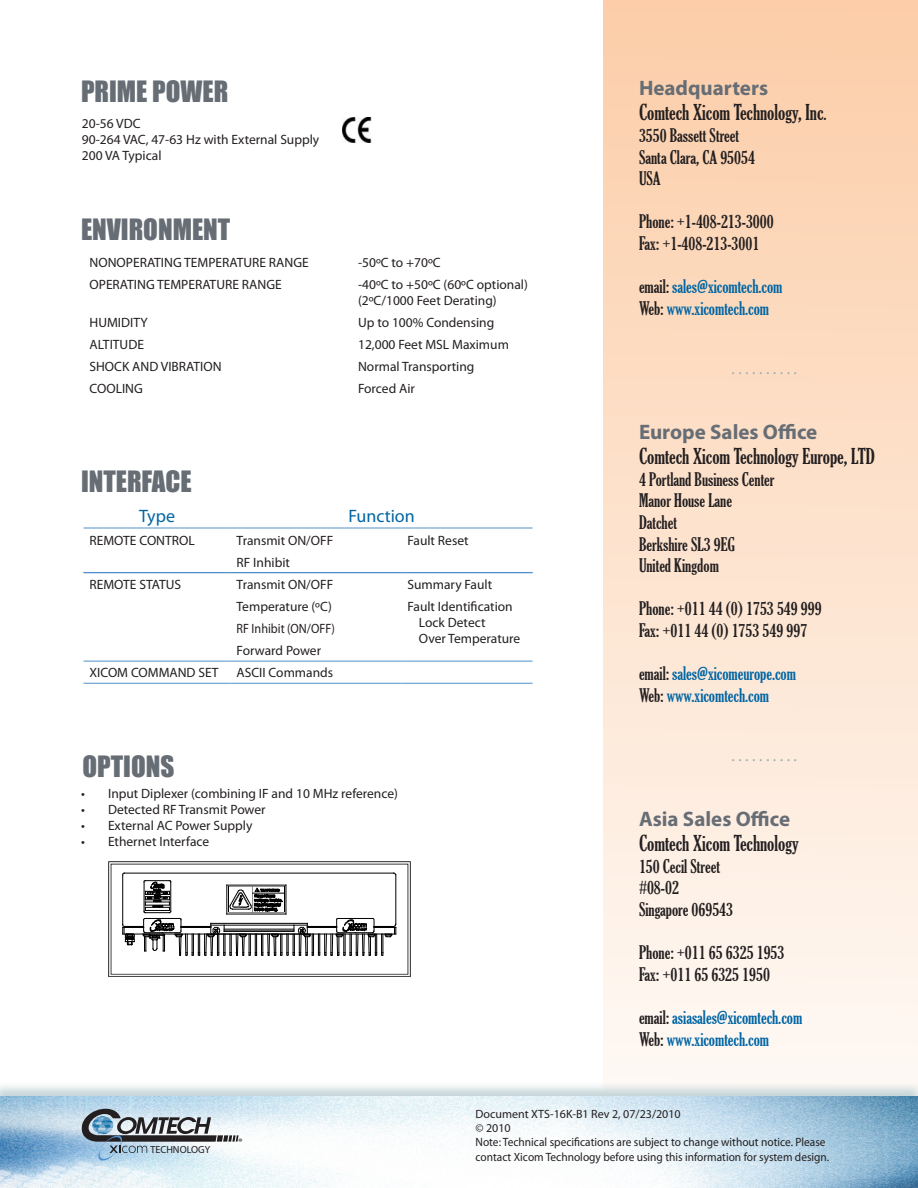
<style>
.page{position:relative;width:918px;height:1188px;background:#fff}
.page>*{position:absolute;margin:0;border:0;box-sizing:border-box;transform-origin:0 0}
.Sub-Heading{font:27px "Impact";color:#676d75}
.t1{font:extra-condensed 21px "Gloucester";color:#231f20}
.t2{font:700 21px "Myriad Pro";color:#676d75}
.t3{font:extra-condensed 18px "Gloucester";color:#231f20}
.t4{font:extra-condensed 18px "Gloucester";color:#0065a4}
.t5{font:18px "Myriad Pro";color:#0065a4}
.t6{font:16.5px "Myriad Pro";color:#9db0af}
.t7{font:13.5px "Myriad Pro";color:#231f20}
.t8{font:13.5px "Myriad Pro";color:#231f20;scale:.9 1}
.Footer_-_Copyright{font:12px/14.4px "Myriad Pro";color:#231f20;scale:.95 1}
.Footer_-_Copyright-2{font:12px "Myriad Pro";color:#231f20}
.t9{font:10.35px "Myriad Pro";color:#231f20}
.s1{font-size:18px}
.s2{color:#231f20}
</style>
<div class="page">
<div style="left:603px;top:0;width:315px;height:1095px;background:linear-gradient(to bottom,#fccda8,#fef9f5)"></div>
<svg style="left:0;top:1082px;width:918px;height:14px"></svg>
<img style="left:0;top:1096px;width:918px;height:92px">
<svg style="left:78px;top:1103px;width:164px;height:58px;background:#a7b7c2"></svg>
<hr style="left:84px;top:572px;width:147px;height:1px;background:#5090cc">
<hr style="left:84px;top:573px;width:147px;height:1px;background:#5090cc">
<hr style="left:231px;top:572px;width:171px;height:1px;background:#5090cc">
<hr style="left:231px;top:573px;width:171px;height:1px;background:#5090cc">
<hr style="left:402px;top:572px;width:131px;height:1px;background:#5090cc">
<hr style="left:402px;top:573px;width:131px;height:1px;background:#5090cc">
<hr style="left:84px;top:528px;width:147px;height:1px;background:#5090cc">
<hr style="left:231px;top:528px;width:171px;height:1px;background:#5090cc">
<hr style="left:402px;top:528px;width:131px;height:1px;background:#5090cc">
<hr style="left:84px;top:683px;width:147px;height:1px;background:#5090cc">
<hr style="left:231px;top:683px;width:171px;height:1px;background:#5090cc">
<hr style="left:402px;top:683px;width:131px;height:1px;background:#5090cc">
<hr style="left:84px;top:661px;width:147px;height:1px;background:#5090cc">
<hr style="left:231px;top:661px;width:171px;height:1px;background:#5090cc">
<hr style="left:402px;top:661px;width:131px;height:1px;background:#5090cc">
<div style="left:110px;top:863px;width:299px;height:113px;border:1px solid #fcfdfe"></div>
<svg style="left:122px;top:872px;width:275px;height:84px"></svg>
<img style="left:342px;top:118px;width:30px;height:25px">
<p class="Sub-Heading" style="left:81px;top:71px;width:149px">PRIME POWER</p>
<p class="t7" style="left:82px;top:115px;width:60px">20-56 VDC</p>
<p class="t7" style="left:82px;top:131px;width:239px">90-264 VAC, 47-63 Hz with External Supply</p>
<p class="t7" style="left:82px;top:148px;width:81px">200 VA Typical</p>
<p class="Sub-Heading" style="left:81px;top:209px;width:151px">ENVIRONMENT</p>
<p class="t7" style="left:90px;top:254px;width:221px">NONOPERATING TEMPERATURE RANGE</p>
<p class="t7" style="left:358px;top:254px;width:84px">-50ºC to +70ºC</p>
<p class="t7" style="left:90px;top:276px;width:194px">OPERATING TEMPERATURE RANGE</p>
<p class="t7" style="left:358px;top:276px;width:171px">-40ºC to +50ºC (60ºC optional)</p>
<p class="t7" style="left:358px;top:292px;width:140px">(2ºC/1000 Feet Derating)</p>
<p class="t7" style="left:90px;top:314px;width:60px">HUMIDITY</p>
<p class="t7" style="left:358px;top:314px;width:138px">Up to 100% Condensing</p>
<p class="t7" style="left:90px;top:336px;width:56px">ALTITUDE</p>
<p class="t7" style="left:358px;top:336px;width:152px">12,000 Feet MSL Maximum</p>
<p class="t7" style="left:90px;top:358px;width:134px">SHOCK AND VIBRATION</p>
<p class="t7" style="left:358px;top:358px;width:118px">Normal Transporting</p>
<p class="t7" style="left:90px;top:381px;width:55px">COOLING</p>
<p class="t7" style="left:358px;top:381px;width:58px">Forced Air</p>
<p class="Sub-Heading" style="left:81px;top:461px;width:112px">INTERFACE</p>
<p class="t5" style="left:139px;top:505px;width:37px">Type</p>
<p class="t5" style="left:348px;top:505px;width:68px">Function</p>
<p class="t7" style="left:90px;top:532px;width:107px">REMOTE CONTROL</p>
<p class="t7" style="left:237px;top:532px;width:98px">Transmit ON/OFF</p>
<p class="t7" style="left:408px;top:532px;width:63px">Fault Reset</p>
<p class="t7" style="left:237px;top:554px;width:55px">RF Inhibit</p>
<p class="t7" style="left:90px;top:576px;width:93px">REMOTE STATUS</p>
<p class="t7" style="left:237px;top:576px;width:98px">Transmit ON/OFF</p>
<p class="t7" style="left:408px;top:576px;width:86px">Summary Fault</p>
<p class="t7" style="left:237px;top:598px;width:97px">Temperature (ºC)</p>
<p class="t7" style="left:408px;top:598px;width:107px">Fault Identification</p>
<p class="t7" style="left:419px;top:614px;width:68px">Lock Detect</p>
<p class="t7" style="left:419px;top:630px;width:103px">Over Temperature</p>
<p class="t8" style="left:237px;top:620px;width:111px">RF Inhibit (ON/OFF)</p>
<p class="t7" style="left:237px;top:642px;width:86px">Forward Power</p>
<p class="t7" style="left:90px;top:664px;width:131px">XICOM COMMAND SET</p>
<p class="t7" style="left:237px;top:664px;width:98px">ASCII Commands</p>
<p class="Sub-Heading" style="left:82px;top:746px;width:93px">OPTIONS</p>
<p class="t7" style="left:81px;top:785px;width:318px">• Input Diplexer (combining IF and 10 MHz reference)</p>
<p class="t7" style="left:81px;top:801px;width:186px">• Detected RF Transmit Power</p>
<p class="t7" style="left:81px;top:817px;width:173px">• External AC Power Supply</p>
<p class="t7" style="left:81px;top:833px;width:130px">• Ethernet Interface</p>
<p class="t2" style="left:639px;top:74px;width:131px">Headquarters</p>
<p class="t1" style="left:639px;top:101px;width:189px">Comtech Xicom Technology, Inc<span class="s1">.</span></p>
<p class="t3" style="left:639px;top:125px;width:102px">3550 Bassett Street</p>
<p class="t3" style="left:639px;top:147px;width:118px">Santa Clara, CA 95054</p>
<p class="t3" style="left:639px;top:168px;width:23px">USA</p>
<p class="t3" style="left:639px;top:212px;width:136px">Phone: +1-408-213-3000</p>
<p class="t3" style="left:639px;top:233px;width:122px">Fax: +1-408-213-3001</p>
<p class="t4" style="left:639px;top:276px;width:145px"><span class="s2">email:</span> sales@xicomtech.com</p>
<p class="t4" style="left:639px;top:298px;width:132px"><span class="s2">Web:</span> www.xicomtech.com</p>
<p class="t6" style="left:731px;top:359px;width:67px">. . . . . . . . . .</p>
<p class="t2" style="left:639px;top:418px;width:180px">Europe Sales Office</p>
<p class="t1" style="left:639px;top:444px;width:238px">Comtech Xicom Technology Europe, LTD</p>
<p class="t3" style="left:639px;top:469px;width:137px">4 Portland Business Center</p>
<p class="t3" style="left:639px;top:491px;width:95px">Manor House Lane</p>
<p class="t3" style="left:639px;top:512px;width:40px">Datchet</p>
<p class="t3" style="left:639px;top:534px;width:97px">Berkshire SL3 9EG</p>
<p class="t3" style="left:639px;top:555px;width:81px">United Kingdom</p>
<p class="t3" style="left:639px;top:599px;width:184px">Phone: +011 44 (0) 1753 549 999</p>
<p class="t3" style="left:639px;top:620px;width:170px">Fax: +011 44 (0) 1753 549 997</p>
<p class="t4" style="left:639px;top:663px;width:159px"><span class="s2">email:</span> sales@xicomeurope.com</p>
<p class="t4" style="left:639px;top:685px;width:132px"><span class="s2">Web:</span> www.xicomtech.com</p>
<p class="t6" style="left:731px;top:746px;width:67px">. . . . . . . . . .</p>
<p class="t2" style="left:639px;top:805px;width:153px">Asia Sales Office</p>
<p class="t1" style="left:639px;top:831px;width:161px">Comtech Xicom Technology</p>
<p class="t3" style="left:639px;top:856px;width:83px">150 Cecil Street</p>
<p class="t3" style="left:639px;top:878px;width:41px">#08-02</p>
<p class="t3" style="left:639px;top:899px;width:96px">Singapore 069543</p>
<p class="t3" style="left:639px;top:942px;width:147px">Phone: +011 65 6325 1953</p>
<p class="t3" style="left:639px;top:964px;width:133px">Fax: +011 65 6325 1950</p>
<p class="t4" style="left:639px;top:1007px;width:165px"><span class="s2">email:</span> asiasales@xicomtech.com</p>
<p class="t4" style="left:639px;top:1029px;width:132px"><span class="s2">Web:</span> www.xicomtech.com</p>
<p class="t9" style="left:150px;top:1143px;width:61px">TECHNOLOGY</p>
<p class="Footer_-_Copyright-2" style="left:476px;top:1106px;width:207px">Document XTS-16K-B1 Rev 2, 07/23/2010</p>
<p class="Footer_-_Copyright-2" style="left:476px;top:1120px;width:37px">© 2010</p>
<p class="Footer_-_Copyright" style="left:476px;top:1135px;width:374px">Note: Technical specifications are subject to change without notice. Please contact Xicom Technology before using this information for system design.</p>
</div>
